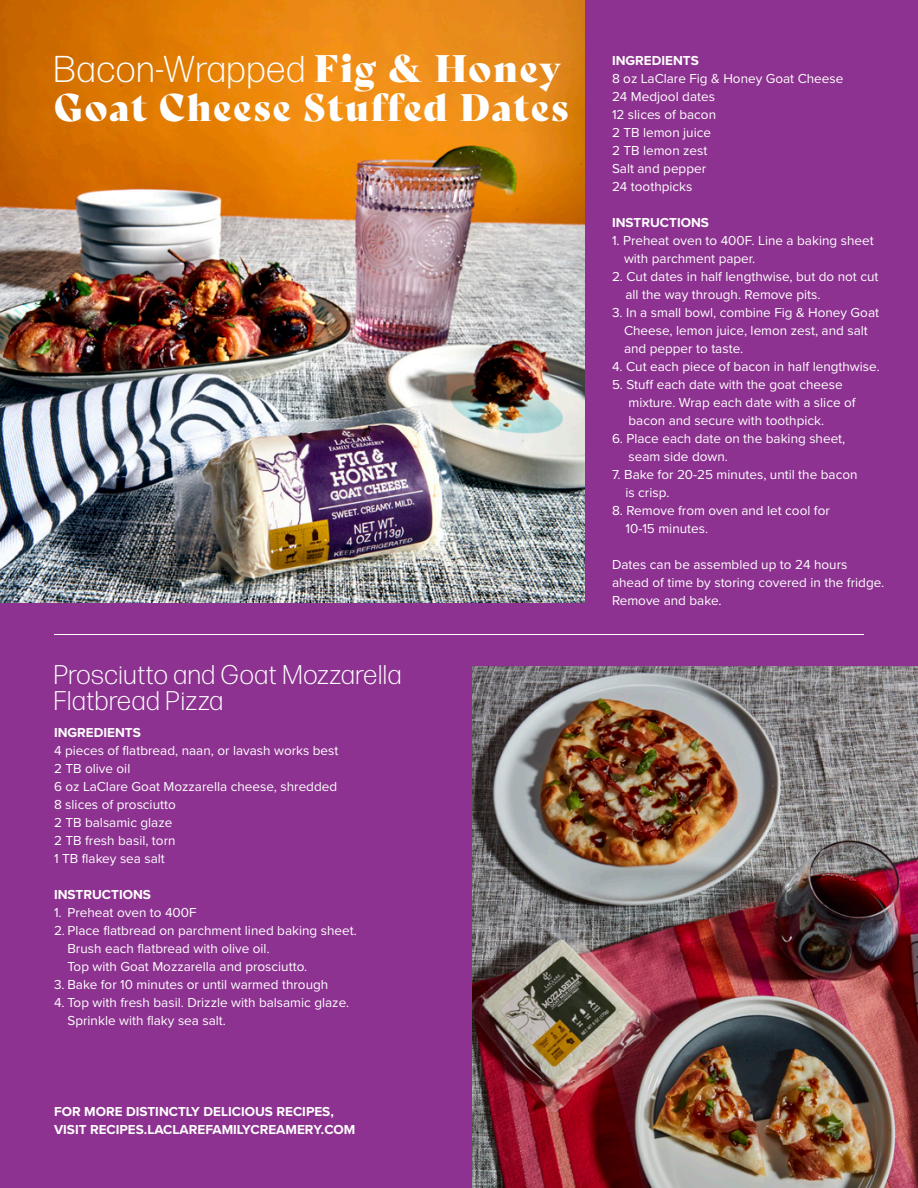
<style>
.page{position:relative;width:918px;height:1188px;background:#8d3290}
.page>*{position:absolute;margin:0;border:0;box-sizing:border-box;transform-origin:0 0}
.t1{font:37.35px/39px "Bely Display";letter-spacing:.045em;color:#fff}
.t2{font:300 27px/25.5px "Forma DJR Display";letter-spacing:.05em;color:#fff}
.t3{font:13.5px/18px "Proxima Nova";color:#fff}
.t4{font:700 13.5px/18px "Proxima Nova";color:#fff}
.s1{font-family:"Forma DJR Display";font-weight:300}
</style>
<div class="page">
<img style="left:0;top:0;width:585px;height:603px">
<img style="left:472px;top:666px;width:446px;height:522px">
<hr style="left:54px;top:634px;width:810px;height:1px;background:#fff">
<p class="t1" style="left:54px;top:46px;width:516px"><span class="s1">Bacon-Wrapped</span> Fig &amp; Honey<br>Goat Cheese Stuffed Dates</p>
<p class="t2" style="left:54px;top:661px;width:349px">Prosciutto and Goat Mozzarella<br>Flatbread Pizza</p>
<p class="t4" style="left:54px;top:723px;width:88px">INGREDIENTS</p>
<p class="t3" style="left:54px;top:740px;width:286px">4 pieces of flatbread, naan, or lavash works best</p>
<p class="t3" style="left:54px;top:758px;width:78px">2 TB olive oil</p>
<p class="t3" style="left:54px;top:776px;width:285px">6 oz LaClare Goat Mozzarella cheese, shredded</p>
<p class="t3" style="left:54px;top:794px;width:123px">8 slices of prosciutto</p>
<p class="t3" style="left:54px;top:812px;width:120px">2 TB balsamic glaze</p>
<p class="t3" style="left:54px;top:830px;width:123px">2 TB fresh basil, torn</p>
<p class="t3" style="left:54px;top:848px;width:112px">1 TB flakey sea salt</p>
<p class="t4" style="left:54px;top:885px;width:99px">INSTRUCTIONS</p>
<p class="t3" style="left:54px;top:902px;width:144px">1. Preheat oven to 400F</p>
<p class="t3" style="left:68px;top:920px;width:291px;text-indent:-14px">2. Place flatbread on parchment lined baking sheet.<br>Brush each flatbread with olive oil.</p>
<p class="t3" style="left:68px;top:956px;width:241px">Top with Goat Mozzarella and prosciutto.</p>
<p class="t3" style="left:54px;top:974px;width:276px">3. Bake for 10 minutes or until warmed through</p>
<p class="t3" style="left:68px;top:992px;width:283px;text-indent:-14px">4. Top with fresh basil. Drizzle with balsamic glaze.<br>Sprinkle with flaky sea salt.</p>
<p class="t4" style="left:54px;top:1102px;width:303px">FOR MORE DISTINCTLY DELICIOUS RECIPES,<br>VISIT RECIPES.LACLAREFAMILYCREAMERY.COM</p>
<p class="t4" style="left:612px;top:51px;width:88px">INGREDIENTS</p>
<p class="t3" style="left:612px;top:69px;width:233px">8 oz LaClare Fig &amp; Honey Goat Cheese</p>
<p class="t3" style="left:612px;top:87px;width:104px">24 Medjool dates</p>
<p class="t3" style="left:612px;top:105px;width:106px">12 slices of bacon</p>
<p class="t3" style="left:612px;top:123px;width:101px">2 TB lemon juice</p>
<p class="t3" style="left:612px;top:141px;width:97px">2 TB lemon zest</p>
<p class="t3" style="left:612px;top:159px;width:96px">Salt and pepper</p>
<p class="t3" style="left:612px;top:177px;width:82px">24 toothpicks</p>
<p class="t4" style="left:612px;top:213px;width:99px">INSTRUCTIONS</p>
<p class="t3" style="left:624px;top:231px;width:251px;text-indent:-12px">1. Preheat oven to 400F. Line a baking sheet with parchment paper.</p>
<p class="t3" style="left:626px;top:267px;width:255px;text-indent:-14px">2. Cut dates in half lengthwise, but do not cut all the way through. Remove pits.</p>
<p class="t3" style="left:624px;top:303px;width:257px;text-indent:-12px">3. In a small bowl, combine Fig &amp; Honey Goat<br>Cheese, lemon juice, lemon zest, and salt and pepper to taste.</p>
<p class="t3" style="left:612px;top:357px;width:269px">4. Cut each piece of bacon in half lengthwise.</p>
<p class="t3" style="left:628px;top:375px;width:229px;text-indent:-16px">5. Stuff each date with the goat cheese mixture. Wrap each date with a slice of bacon and secure with toothpick.</p>
<p class="t3" style="left:628px;top:429px;width:218px;text-indent:-16px">6. Place each date on the baking sheet, seam side down.</p>
<p class="t3" style="left:626px;top:465px;width:234px;text-indent:-14px">7. Bake for 20-25 minutes, until the bacon is crisp.</p>
<p class="t3" style="left:626px;top:501px;width:206px;text-indent:-14px">8. Remove from oven and let cool for<br>10-15 minutes.</p>
<p class="t3" style="left:612px;top:555px;width:274px">Dates can be assembled up to 24 hours ahead of time by storing covered in the fridge.<br>Remove and bake.</p>
</div>
